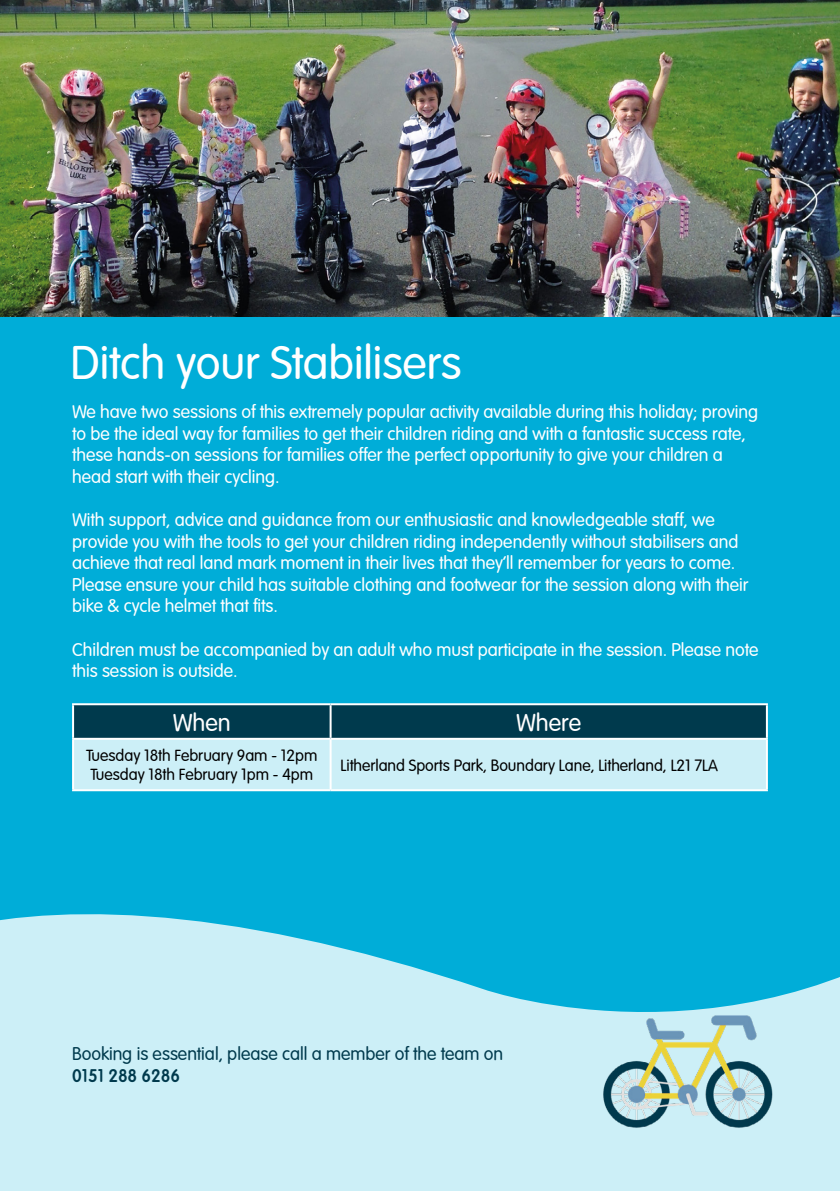
<style>
.page{position:relative;width:840px;height:1191px;background:#fff}
.page>*{position:absolute;margin:0;border:0;box-sizing:border-box;transform-origin:0 0}
.Subheading{font:46px "Vogue";color:#fff}
.Table_head{font:24px "Vogue";color:#fff}
.t1{font:18px/21.6px "Vogue";color:#fff}
.t2{font:18px/21.6px "Vogue";color:#003a4d}
.Table_Body{font:16px "Vogue";color:#000}
.s1{font-weight:700}
</style>
<div class="page">
<div style="left:0;top:0;width:839px;height:1191px;background:#00add8"></div>
<svg style="left:0;top:914px;width:839px;height:277px;fill:#cceff7"></svg>
<img style="left:0;top:0;width:839px;height:317px">
<svg style="left:74px;top:705px;width:691px;height:84px"></svg>
<hr style="left:329px;top:705px;width:2px;height:33px;background:#fff">
<hr style="left:329px;top:740px;width:2px;height:49px;background:#fff">
<hr style="left:72px;top:703px;width:258px;height:2px;background:#fff">
<hr style="left:72px;top:705px;width:2px;height:33px;background:#fff">
<hr style="left:330px;top:703px;width:437px;height:2px;background:#fff">
<hr style="left:765px;top:705px;width:2px;height:33px;background:#fff">
<hr style="left:72px;top:738px;width:258px;height:2px;background:#fff">
<hr style="left:72px;top:740px;width:2px;height:49px;background:#fff">
<hr style="left:330px;top:738px;width:437px;height:2px;background:#fff">
<hr style="left:765px;top:740px;width:2px;height:49px;background:#fff">
<hr style="left:72px;top:789px;width:258px;height:2px;background:#fff">
<hr style="left:330px;top:789px;width:437px;height:2px;background:#fff">
<img style="left:515px;top:914px;width:324px;height:217px">
<p class="Subheading" style="left:71px;top:336px;width:392px">Ditch your Stabilisers</p>
<p class="t1" style="left:72px;top:401px;width:687px">We have two sessions of this extremely popular activity available during this holiday; proving to be the ideal way for families to get their children riding and with a fantastic success rate, these hands-on sessions for families offer the perfect opportunity to give your children a head start with their cycling.</p>
<p class="t1" style="left:72px;top:509px;width:667px">With support, advice and guidance from our enthusiastic and knowledgeable staff, we provide you with the tools to get your children riding independently without stabilisers and achieve that real land mark moment in their lives that they’ll remember for years to come.</p>
<p class="t1" style="left:72px;top:574px;width:677px">Please ensure your child has suitable clothing and footwear for the session along with their bike &amp; cycle helmet that fits.</p>
<p class="t1" style="left:72px;top:638px;width:687px">Children must be accompanied by an adult who must participate in the session. Please note this session is outside.</p>
<p class="Table_head" style="left:173px;top:708px;width:59px">When</p>
<p class="Table_head" style="left:516px;top:708px;width:66px">Where</p>
<p class="Table_Body" style="left:86px;top:746px;width:232px">Tuesday 18th February 9am - 12pm</p>
<p class="Table_Body" style="left:90px;top:765px;width:224px">Tuesday 18th February 1pm - 4pm</p>
<p class="Table_Body" style="left:340px;top:756px;width:379px">Litherland Sports Park, Boundary Lane, Litherland, L21 7LA</p>
<p class="t2" style="left:72px;top:1043px;width:432px">Booking is essential, please call a member of the team on<br><span class="s1">0151 288 6286</span></p>
</div>
